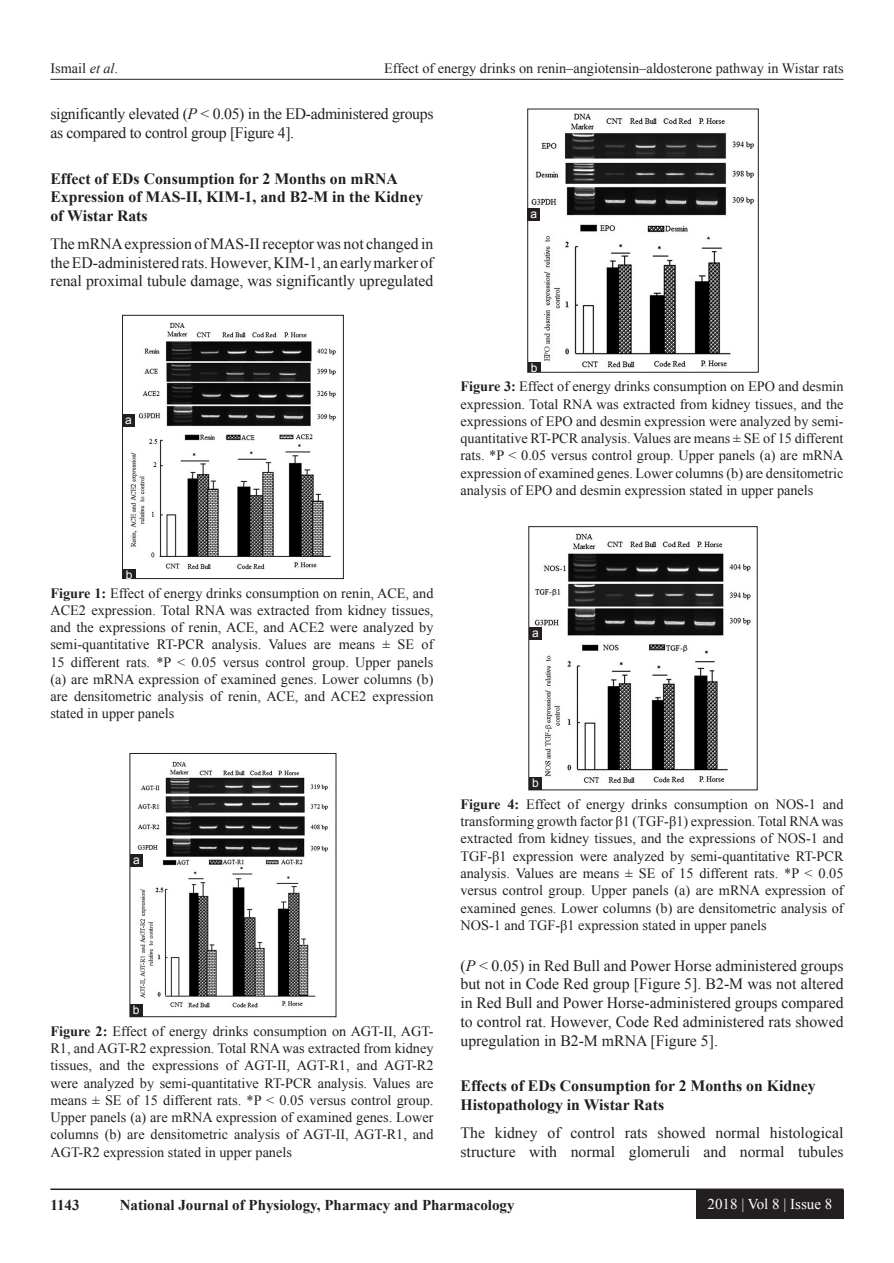
<style>
.page{position:relative;width:894px;height:1263px;background:#fff}
.page>*{position:absolute;margin:0;border:0;box-sizing:border-box;transform-origin:0 0}
.TX{font:15.75px/18.8px "Times New Roman";color:#231f20;text-align:justify}
.t1{font:700 15.75px/18.8px "Times New Roman";color:#231f20}
.TX-2{font:15.75px/18.8px "Times New Roman";letter-spacing:-.02em;color:#231f20}
.t2{font:700 15px "Times New Roman";color:#231f20}
.t3{font:15px "Times New Roman";color:#fff}
.FGC{font:14.25px/17.2px "Times New Roman";color:#231f20;text-align:justify}
.LABEL{font:12px "Arial";color:#fff}
.s1{font-style:italic}
.s2{font-weight:700}
</style>
<div class="page">
<hr style="left:50px;top:79px;width:793px;height:1px;background:#231f20">
<hr style="left:50px;top:1188px;width:793px;height:2px;background:#231f20">
<div style="left:696px;top:1190px;width:147px;height:28px;background:#231f20"></div>
<img style="left:137px;top:761px;width:191px;height:254px">
<div style="left:130px;top:753px;width:206px;height:264px;border:1px solid #231f20"></div>
<div style="left:130px;top:854px;width:13px;height:13px;background:#231f20"></div>
<div style="left:130px;top:1004px;width:12px;height:12px;background:#231f20"></div>
<img style="left:534px;top:533px;width:217px;height:255px">
<div style="left:528px;top:627px;width:13px;height:13px;background:#231f20"></div>
<div style="left:528px;top:777px;width:13px;height:13px;background:#231f20"></div>
<img style="left:130px;top:322px;width:206px;height:248px">
<div style="left:122px;top:315px;width:221px;height:264px;border:1px solid #231f20"></div>
<div style="left:123px;top:569px;width:13px;height:9px;background:#231f20"></div>
<div style="left:122px;top:414px;width:13px;height:13px;background:#231f20"></div>
<img style="left:531px;top:113px;width:224px;height:257px">
<div style="left:527px;top:362px;width:13px;height:10px;background:#231f20"></div>
<div style="left:527px;top:208px;width:13px;height:13px;background:#231f20"></div>
<p class="FGC" style="left:50px;top:59px;width:69px">Ismail <span class="s1">et al</span>.</p>
<p class="FGC" style="left:384px;top:59px;width:460px">Effect of energy drinks on renin–angiotensin–aldosterone pathway in Wistar rats</p>
<p class="TX-2" style="left:50px;top:104px;width:384px">significantly elevated (<span class="s1">P</span> &lt; 0.05) in the ED-administered groups as compared to control group [Figure 4].</p>
<h2 class="t1" style="left:50px;top:168px;width:374px">Effect of EDs Consumption for 2 Months on mRNA<br>Expression of MAS-II, KIM-1, and B2-M in the Kidney of Wistar Rats</h2>
<p class="TX" style="left:50px;top:234px;width:384px">The mRNA expression of MAS-II receptor was not changed in the ED-administered rats. However, KIM-1, an early marker of renal proximal tubule damage, was significantly upregulated</p>
<p class="LABEL" style="left:530px;top:206px;width:8px">a</p>
<p class="LABEL" style="left:125px;top:411px;width:8px">a</p>
<p class="LABEL" style="left:530px;top:359px;width:8px">b</p>
<p class="FGC" style="left:460px;top:377px;width:384px"><span class="s2">Figure 3:</span> Effect of energy drinks consumption on EPO and desmin expression. Total RNA was extracted from kidney tissues, and the expressions of EPO and desmin expression were analyzed by semi&shy;quantitative RT-PCR analysis. Values are means ± SE of 15 different rats. *P &lt; 0.05 versus control group. Upper panels (a) are mRNA expression of examined genes. Lower columns (b) are densitometric analysis of EPO and desmin expression stated in upper panels</p>
<p class="LABEL" style="left:126px;top:566px;width:8px">b</p>
<p class="FGC" style="left:50px;top:584px;width:384px"><span class="s2">Figure 1:</span> Effect of energy drinks consumption on renin, ACE, and ACE2 expression. Total RNA was extracted from kidney tissues, and the expressions of renin, ACE, and ACE2 were analyzed by semi-quantitative RT-PCR analysis. Values are means ± SE of 15 different rats. *P &lt; 0.05 versus control group. Upper panels (a) are mRNA expression of examined genes. Lower columns (b) are densitometric analysis of renin, ACE, and ACE2 expression stated in upper panels</p>
<p class="LABEL" style="left:133px;top:851px;width:8px">a</p>
<p class="LABEL" style="left:133px;top:1001px;width:8px">b</p>
<p class="FGC" style="left:50px;top:1022px;width:384px"><span class="s2">Figure 2:</span> Effect of energy drinks consumption on AGT-II, AGT-R1, and AGT-R2 expression. Total RNA was extracted from kidney tissues, and the expressions of AGT-II, AGT-R1, and AGT-R2 were analyzed by semi-quantitative RT-PCR analysis. Values are means ± SE of 15 different rats. *P &lt; 0.05 versus control group.<br>Upper panels (a) are mRNA expression of examined genes. Lower columns (b) are densitometric analysis of AGT-II, AGT-R1, and AGT-R2 expression stated in upper panels</p>
<p class="LABEL" style="left:532px;top:624px;width:8px">a</p>
<p class="LABEL" style="left:532px;top:774px;width:8px">b</p>
<p class="FGC" style="left:460px;top:795px;width:384px"><span class="s2">Figure 4:</span> Effect of energy drinks consumption on NOS-1 and transforming growth factor β1 (TGF-β1) expression. Total RNA was extracted from kidney tissues, and the expressions of NOS-1 and TGF-β1 expression were analyzed by semi-quantitative RT-PCR analysis. Values are means ± SE of 15 different rats. *P &lt; 0.05 versus control group. Upper panels (a) are mRNA expression of examined genes. Lower columns (b) are densitometric analysis of NOS-1 and TGF-β1 expression stated in upper panels</p>
<p class="TX" style="left:460px;top:955px;width:384px">(<span class="s1">P</span> &lt; 0.05) in Red Bull and Power Horse administered groups but not in Code Red group [Figure 5]. B2-M was not altered in Red Bull and Power Horse-administered groups compared to control rat. However, Code Red administered rats showed upregulation in B2-M mRNA [Figure 5].</p>
<h2 class="t1" style="left:460px;top:1076px;width:356px">Effects of EDs Consumption for 2 Months on Kidney<br>Histopathology in Wistar Rats</h2>
<p class="TX" style="left:460px;top:1122px;width:384px">The kidney of control rats showed normal histological structure with normal glomeruli and normal tubules</p>
<p class="t2" style="left:50px;top:1194px;width:31px">1143</p>
<p class="t2" style="left:120px;top:1194px;width:396px">National Journal of Physiology, Pharmacy and Pharmacology</p>
<p class="t3" style="left:707px;top:1193px;width:126px">2018 | Vol 8 | Issue 8</p>
</div>
